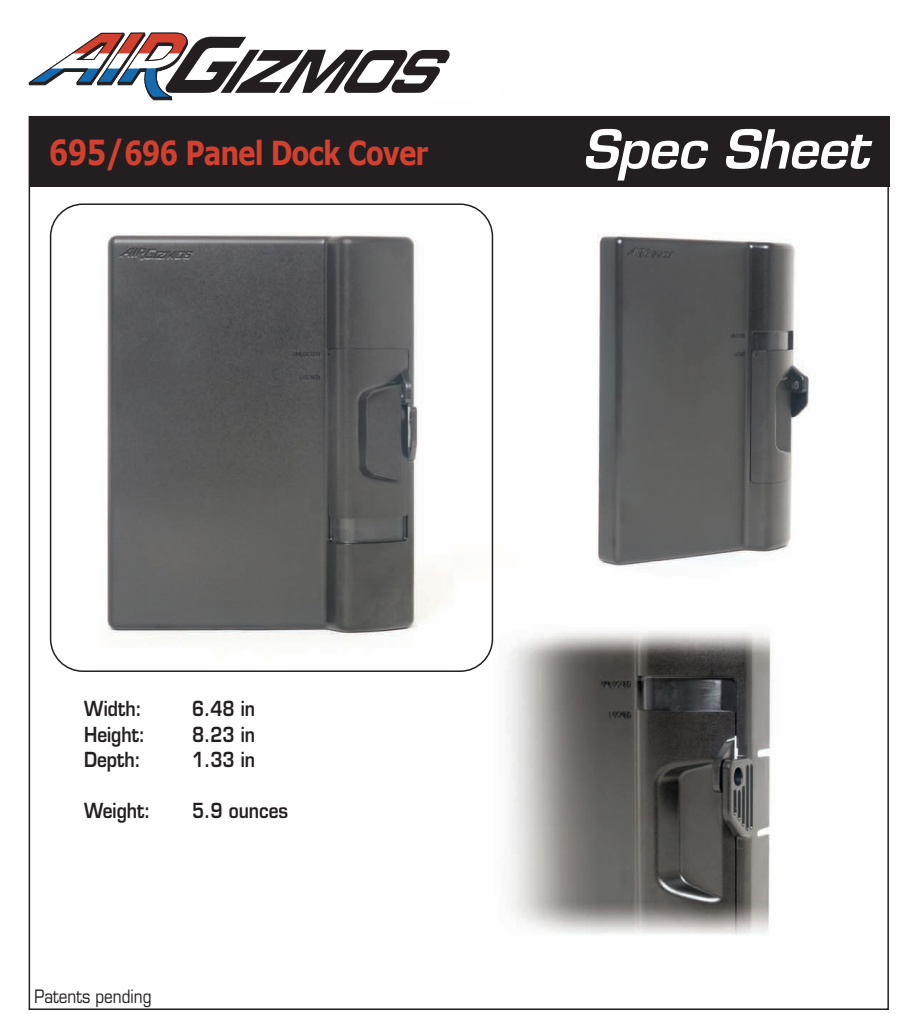
<style>
.page{position:relative;width:915px;height:1014px;background:#fff}
.page>*{position:absolute;margin:0;border:0;box-sizing:border-box;transform-origin:0 0}
.t1{font:italic 600 52.5px "Eurostile";letter-spacing:-.015em;color:#fff}
.t2{font:700 33px "Verdana";letter-spacing:-.04em;color:#d2402f;scale:.8 1}
.t3{font:600 20.25px "Eurostile";color:#231f20;scale:.85 1}
.t4{font:18px "Eurostile";color:#231f20;scale:.85 1}
.s1{font-size:34.5px}
</style>
<div class="page">
<img style="left:28px;top:116px;width:862px;height:894px">
<div style="left:30px;top:117px;width:858px;height:70px;background:#231f20"></div>
<div style="left:50px;top:203px;width:443px;height:469px;border:2px solid #231f20;border-radius:32px"></div>
<svg style="left:28px;top:32px;width:422px;height:69px"></svg>
<p class="t2" style="left:49px;top:132px;width:476px"><span class="s1">695/</span>696 Panel Dock Cover</p>
<p class="t1" style="left:582px;top:116px;width:287px">Spec Sheet</p>
<p class="t3" style="left:84px;top:696px;width:69px">Width:</p>
<p class="t3" style="left:192px;top:696px;width:75px">6.48 in</p>
<p class="t3" style="left:84px;top:722px;width:73px">Height:</p>
<p class="t3" style="left:192px;top:722px;width:75px">8.23 in</p>
<p class="t3" style="left:84px;top:747px;width:68px">Depth:</p>
<p class="t3" style="left:192px;top:747px;width:75px">1.33 in</p>
<p class="t3" style="left:84px;top:798px;width:80px">Weight:</p>
<p class="t3" style="left:192px;top:798px;width:114px">5.9 ounces</p>
<p class="t4" style="left:34px;top:985px;width:139px">Patents pending</p>
</div>
